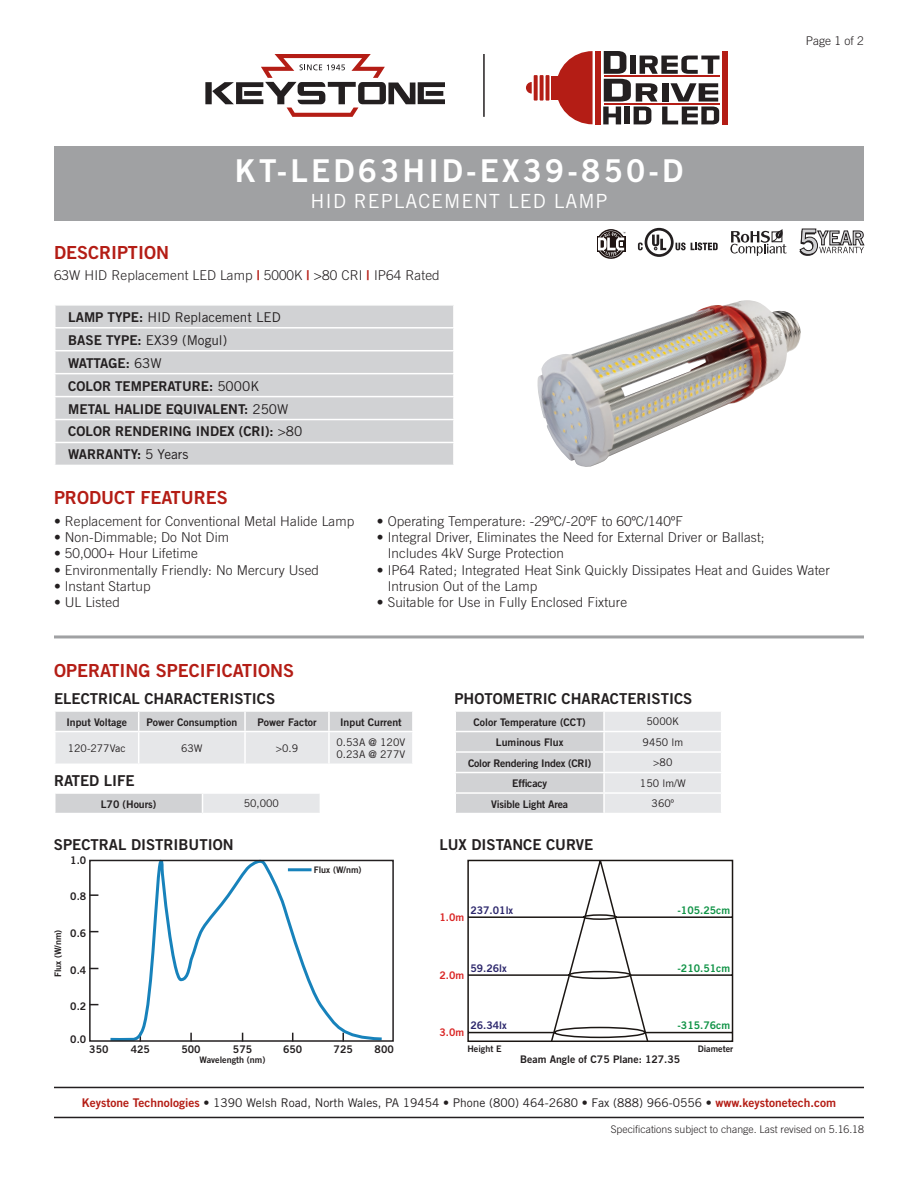
<style>
.page{position:relative;width:918px;height:1188px;background:#fff}
.page>*{position:absolute;margin:0;border:0;box-sizing:border-box;transform-origin:0 0}
.t1{font:31.5px "Trade Gothic Bold Two";letter-spacing:.1em;color:#fff}
.t2{font:19.5px "Trade Gothic";letter-spacing:.05em;color:#fff}
.t3{font:18px "Trade Gothic Bold Two";color:#b41d15}
.t4{font:15px "Trade Gothic Bold Two";color:#231f20}
.t5{font:300 13.5px/16.2px "Trade Gothic";letter-spacing:.01em;color:#231f20}
.t6{font:13.5px/23px "Trade Gothic Bold Two";color:#231f20}
.t7{font:13.5px/23px "Trade Gothic";color:#231f20}
.t8{font:12px "Trade Gothic";color:#231f20}
.t9{font:300 12px "Trade Gothic";color:#231f20}
.t10{font:10.5px "Trade Gothic Bold Two";color:#231f20}
.t11{font:10.5px/12.6px "Trade Gothic";color:#231f20}
.t12{font:300 10.5px "Trade Gothic";color:#231f20}
.t13{font:10.5px "Trade Gothic Bold Two";letter-spacing:-.02em;color:#231f20}
.t14{font:10.5px "Trade Gothic Bold Two";color:#109346}
.t15{font:10.5px "Trade Gothic Bold Two";color:#2c276c}
.t16{font:10.5px "Trade Gothic Bold Two";color:#da2726}
.t17{font:9px "Trade Gothic Bold Two";color:#231f20}
.s1{font-family:"Trade Gothic Bold Two";font-weight:400;color:#b41d15}
.s2{font-family:"Trade Gothic Bold Two"}
.s3{font-family:"Trade Gothic"}
.s4{font-family:"Trade Gothic Bold Two";color:#b41d15}
</style>
<div class="page">
<div style="left:54px;top:146px;width:810px;height:74px;background:#a0a1a3"></div>
<hr style="left:54px;top:635px;width:810px;height:3px;background:#a0a1a3">
<hr style="left:54px;top:1117px;width:810px;height:1px;background:#231f20">
<hr style="left:54px;top:1087px;width:810px;height:1px;background:#231f20">
<div style="left:55px;top:793px;width:147px;height:21px;background:#d1d2d4"></div>
<div style="left:202px;top:793px;width:118px;height:21px;background:#e6e7e9"></div>
<hr style="left:54px;top:792px;width:148px;height:2px;background:#fff">
<svg style="left:55px;top:794px;width:1px;height:19px"></svg>
<hr style="left:202px;top:792px;width:119px;height:2px;background:#fff">
<svg style="left:202px;top:794px;width:1px;height:19px"></svg>
<hr style="left:54px;top:813px;width:148px;height:1px;background:#fff">
<hr style="left:202px;top:813px;width:119px;height:1px;background:#fff">
<svg style="left:456px;top:711px;width:265px;height:102px;background:#dcdddf"></svg>
<svg style="left:55px;top:711px;width:358px;height:53px;background:#dfe0e2"></svg>
<hr style="left:54px;top:731px;width:85px;height:1px;background:#fff">
<hr style="left:54px;top:732px;width:2px;height:32px;background:#fff">
<hr style="left:139px;top:731px;width:106px;height:1px;background:#fff">
<hr style="left:138px;top:732px;width:1px;height:32px;background:#fff">
<hr style="left:245px;top:731px;width:84px;height:1px;background:#fff">
<hr style="left:244px;top:732px;width:2px;height:32px;background:#fff">
<hr style="left:329px;top:731px;width:85px;height:1px;background:#fff">
<hr style="left:328px;top:732px;width:2px;height:32px;background:#fff">
<hr style="left:412px;top:732px;width:2px;height:32px;background:#fff">
<svg style="left:205px;top:54px;width:240px;height:63px"></svg>
<hr style="left:483px;top:54px;width:2px;height:63px;background:#231f20">
<div style="left:56px;top:306px;width:397px;height:159px;background:#d1d2d4"></div>
<hr style="left:54px;top:327px;width:401px;height:2px;background:#fff">
<hr style="left:54px;top:350px;width:401px;height:1px;background:#fff">
<hr style="left:54px;top:373px;width:401px;height:1px;background:#fff">
<hr style="left:54px;top:396px;width:401px;height:1px;background:#fff">
<hr style="left:54px;top:419px;width:401px;height:1px;background:#fff">
<hr style="left:54px;top:442px;width:401px;height:1px;background:#fff">
<svg style="left:92px;top:894px;width:6px;height:2px"></svg>
<svg style="left:107px;top:859px;width:278px;height:180px"></svg>
<div style="left:89px;top:860px;width:305px;height:182px;border:2px solid #231f20"></div>
<svg style="left:467px;top:859px;width:267px;height:183px"></svg>
<svg style="left:550px;top:859px;width:99px;height:183px"></svg>
<svg style="left:558px;top:51px;width:35px;height:73px"></svg>
<div style="left:595px;top:51px;width:6px;height:73px;background:#b41d15"></div>
<div style="left:722px;top:51px;width:6px;height:73px;background:#b41d15"></div>
<div style="left:551px;top:76px;width:7px;height:24px;background:#b41d15"></div>
<svg style="left:526px;top:82px;width:6px;height:12px"></svg>
<hr style="left:546px;top:75px;width:3px;height:26px;background:#b41d15">
<svg style="left:540px;top:75px;width:4px;height:26px"></svg>
<svg style="left:534px;top:75px;width:4px;height:26px"></svg>
<svg style="left:603px;top:51px;width:117px;height:73px"></svg>
<img style="left:537px;top:300px;width:264px;height:167px">
<svg style="left:730px;top:229px;width:57px;height:27px"></svg>
<svg style="left:799px;top:229px;width:65px;height:27px"></svg>
<svg style="left:638px;top:228px;width:80px;height:29px"></svg>
<div style="left:597px;top:236px;width:28px;height:16px;background:#1f1412"></div>
<svg style="left:598px;top:229px;width:27px;height:30px"></svg>
<h3 class="t3" style="left:54px;top:241px;width:117px">DESCRIPTION</h3>
<h1 class="t1" style="left:235px;top:152px;width:450px">KT-LED63HID-EX39-850-D</h1>
<h2 class="t2" style="left:310px;top:189px;width:299px">HID REPLACEMENT LED LAMP</h2>
<p class="t5" style="left:54px;top:267px;width:387px">63W HID Replacement LED Lamp <span class="s1">|</span> 5000K <span class="s1">|</span> &gt;80 CRI <span class="s1">|</span> IP64 Rated</p>
<p class="t7" style="left:68px;top:305px;width:214px"><span class="s2">LAMP TYPE:</span> HID Replacement LED<br><span class="s2">BASE TYPE:</span> EX39 (Mogul)</p>
<p class="t6" style="left:68px;top:351px;width:236px">WATTAGE: <span class="s3">63W<br></span>COLOR TEMPERATURE: <span class="s3">5000K<br></span>METAL HALIDE EQUIVALENT: <span class="s3">250W<br></span>COLOR RENDERING INDEX (CRI): <span class="s3">&gt;80<br></span>WARRANTY: <span class="s3">5 Years</span></p>
<h3 class="t3" style="left:54px;top:487px;width:175px">PRODUCT FEATURES</h3>
<p class="t9" style="left:806px;top:34px;width:60px">Page 1 of 2</p>
<p class="t5" style="left:54px;top:513px;width:302px">• Replacement for Conventional Metal Halide Lamp</p>
<p class="t5" style="left:54px;top:529px;width:177px">• Non-Dimmable; Do Not Dim</p>
<p class="t5" style="left:54px;top:545px;width:145px">• 50,000+ Hour Lifetime</p>
<p class="t5" style="left:54px;top:562px;width:267px">• Environmentally Friendly: No Mercury Used</p>
<p class="t5" style="left:54px;top:578px;width:98px">• Instant Startup</p>
<p class="t5" style="left:54px;top:594px;width:67px">• UL Listed</p>
<h3 class="t3" style="left:54px;top:659px;width:242px">OPERATING SPECIFICATIONS</h3>
<p class="t5" style="left:377px;top:513px;width:307px">• Operating Temperature: -29ºC/-20ºF to 60ºC/140ºF</p>
<p class="t5" style="left:388px;top:529px;width:379px;text-indent:-11px">• Integral Driver, Eliminates the Need for External Driver or Ballast;<br>Includes 4kV Surge Protection</p>
<p class="t5" style="left:388px;top:562px;width:444px;text-indent:-11px">• IP64 Rated; Integrated Heat Sink Quickly Dissipates Heat and Guides Water<br>Intrusion Out of the Lamp</p>
<p class="t5" style="left:377px;top:594px;width:252px">• Suitable for Use in Fully Enclosed Fixture</p>
<p class="t4" style="left:54px;top:690px;width:223px">ELECTRICAL CHARACTERISTICS</p>
<p class="t10" style="left:66px;top:715px;width:62px">Input Voltage</p>
<p class="t10" style="left:147px;top:715px;width:92px">Power Consumption</p>
<p class="t10" style="left:257px;top:715px;width:61px">Power Factor</p>
<p class="t10" style="left:340px;top:715px;width:63px">Input Current</p>
<p class="t11" style="left:68px;top:742px;width:59px">120-277Vac</p>
<p class="t11" style="left:181px;top:742px;width:23px">63W</p>
<p class="t11" style="left:276px;top:742px;width:24px">&gt;0.9</p>
<p class="t11" style="left:337px;top:736px;width:70px">0.53A @ 120V<br>0.23A @ 277V</p>
<p class="t4" style="left:54px;top:772px;width:82px">RATED LIFE</p>
<p class="t10" style="left:101px;top:797px;width:57px">L70 (Hours)</p>
<p class="t11" style="left:244px;top:797px;width:37px">50,000</p>
<p class="t4" style="left:54px;top:835px;width:181px">SPECTRAL DISTRIBUTION</p>
<p class="t17" style="left:52px;top:977px;width:49px;rotate:-90deg">Flux (W/nm)</p>
<p class="t10" style="left:70px;top:854px;width:18px">1.0</p>
<p class="t10" style="left:70px;top:890px;width:18px">0.8</p>
<p class="t10" style="left:70px;top:927px;width:18px">0.6</p>
<p class="t10" style="left:70px;top:963px;width:18px">0.4</p>
<p class="t10" style="left:70px;top:999px;width:18px">0.2</p>
<p class="t10" style="left:70px;top:1033px;width:18px">0.0</p>
<p class="t17" style="left:314px;top:864px;width:49px">Flux (W/nm)</p>
<p class="t10" style="left:89px;top:1042px;width:21px">350</p>
<p class="t10" style="left:131px;top:1042px;width:21px">425</p>
<p class="t10" style="left:181px;top:1042px;width:21px">500</p>
<p class="t10" style="left:233px;top:1042px;width:21px">575</p>
<p class="t10" style="left:283px;top:1042px;width:21px">650</p>
<p class="t10" style="left:334px;top:1042px;width:21px">725</p>
<p class="t10" style="left:375px;top:1042px;width:21px">800</p>
<p class="t17" style="left:200px;top:1054px;width:67px">Wavelength (nm)</p>
<p class="t4" style="left:454px;top:690px;width:239px">PHOTOMETRIC CHARACTERISTICS</p>
<p class="t10" style="left:474px;top:715px;width:114px">Color Temperature (CCT)</p>
<p class="t11" style="left:647px;top:715px;width:34px">5000K</p>
<p class="t10" style="left:496px;top:736px;width:69px">Luminous Flux</p>
<p class="t11" style="left:643px;top:736px;width:42px">9450 lm</p>
<p class="t13" style="left:468px;top:756px;width:125px">Color Rendering Index (CRI)</p>
<p class="t11" style="left:653px;top:756px;width:21px">&gt;80</p>
<p class="t10" style="left:512px;top:777px;width:36px">Efficacy</p>
<p class="t11" style="left:640px;top:777px;width:47px">150 lm/W</p>
<p class="t13" style="left:491px;top:797px;width:78px">Visible Light Area</p>
<p class="t11" style="left:652px;top:797px;width:24px">360º</p>
<p class="t4" style="left:439px;top:835px;width:155px">LUX DISTANCE CURVE</p>
<p class="t15" style="left:470px;top:904px;width:44px">237.01lx</p>
<p class="t14" style="left:677px;top:904px;width:54px">-105.25cm</p>
<p class="t16" style="left:439px;top:911px;width:26px">1.0m</p>
<p class="t15" style="left:470px;top:962px;width:38px">59.26lx</p>
<p class="t14" style="left:677px;top:962px;width:54px">-210.51cm</p>
<p class="t16" style="left:439px;top:968px;width:26px">2.0m</p>
<p class="t15" style="left:470px;top:1019px;width:38px">26.34lx</p>
<p class="t14" style="left:677px;top:1019px;width:54px">-315.76cm</p>
<p class="t10" style="left:520px;top:1053px;width:162px">Beam Angle of C75 Plane: 127.35</p>
<p class="t16" style="left:439px;top:1026px;width:26px">3.0m</p>
<p class="t17" style="left:467px;top:1043px;width:36px">Height E</p>
<p class="t17" style="left:698px;top:1043px;width:37px">Diameter</p>
<p class="t8" style="left:82px;top:1095px;width:756px"><span class="s4">Keystone Technologies</span> <span class="s2">•</span> 1390 Welsh Road, North Wales, PA 19454 <span class="s2">•</span> Phone (800) 464-2680 <span class="s2">•</span> Fax (888) 966-0556 • <span class="s4">www.keystonetech.com</span></p>
<p class="t12" style="left:611px;top:1123px;width:255px">Specifications subject to change. Last revised on 5.16.18</p>
</div>
